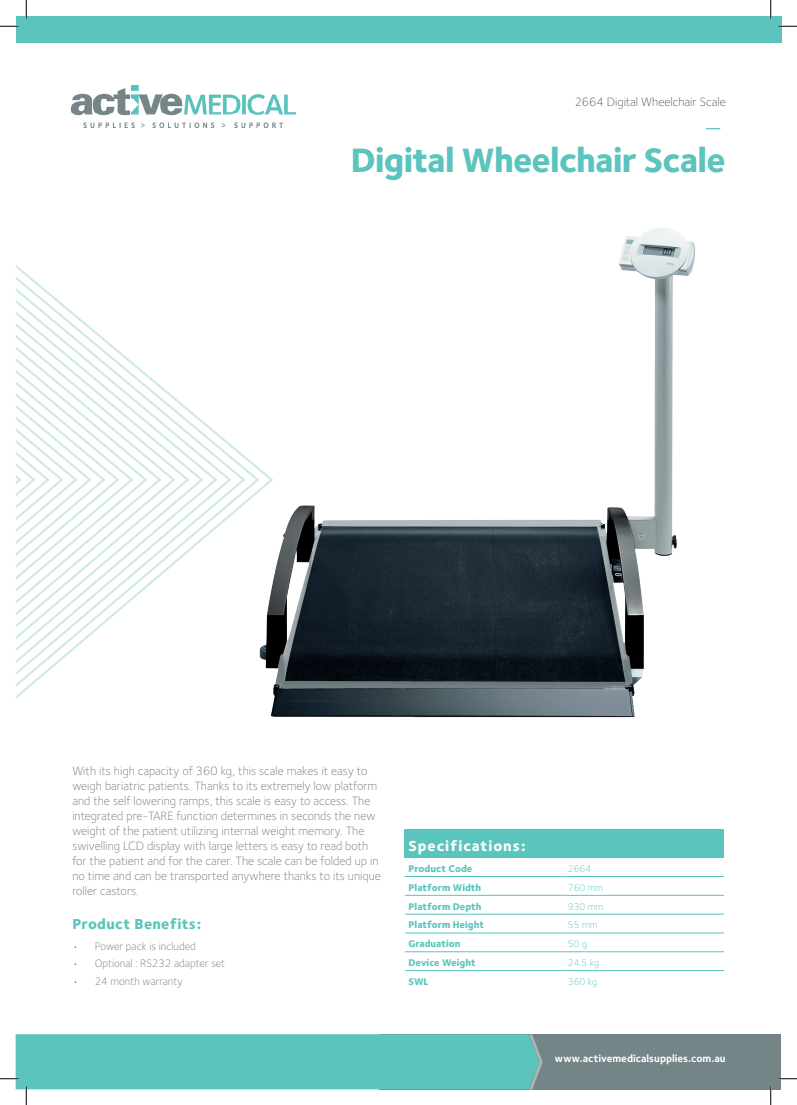
<style>
.page{position:relative;width:797px;height:1105px;background:#fff}
.page>*{position:absolute;margin:0;border:0;box-sizing:border-box;transform-origin:0 0}
.Product_Title{font:800 35px "Foundry Sterling";letter-spacing:-.02em;color:#5ac4bd}
.Product_Name{font:800 15px "Foundry Sterling";letter-spacing:.02em;color:#5ac4bd}
.t1{font:800 15px "Foundry Sterling";letter-spacing:.06em;color:#fff}
.Product_Name-2{font:300 12.5px/15px "Foundry Sterling";color:#707d7c}
.Product_Code{font:300 12.5px "Foundry Sterling";color:#57585a}
.t2{font:300 11.25px "Foundry Sterling";color:#707d7c}
.t3{font:700 10.62px "Foundry Sterling";color:#fff}
.Specs{font:800 10px "Foundry Sterling";color:#5ac4bd}
.Product_Name-3{font:800 10px "Foundry Sterling";color:#5ac4bd}
.Specs-2{font:300 10px "Foundry Sterling";color:#5ac4bd}
.Product_Name-4{font:300 10px "Foundry Sterling";color:#5ac4bd}
</style>
<div class="page">
<img style="left:71px;top:86px;width:225px;height:42px">
<div style="left:16px;top:16px;width:765px;height:27px;background:#5ac4bd"></div>
<svg style="left:16px;top:288px;width:225px;height:387px"></svg>
<svg style="left:16px;top:300px;width:215px;height:363px"></svg>
<svg style="left:16px;top:311px;width:201px;height:340px"></svg>
<svg style="left:16px;top:323px;width:187px;height:317px"></svg>
<svg style="left:16px;top:335px;width:173px;height:293px"></svg>
<svg style="left:16px;top:346px;width:159px;height:270px"></svg>
<svg style="left:16px;top:358px;width:145px;height:246px"></svg>
<svg style="left:16px;top:370px;width:131px;height:222px"></svg>
<div style="left:379px;top:1034px;width:402px;height:55px;background:#748588"></div>
<svg style="left:706px;top:128px;width:14px;height:1px"></svg>
<div style="left:405px;top:829px;width:319px;height:29px;background:#5ac4bd"></div>
<hr style="left:405px;top:876px;width:159px;height:1px;background:#5ac4bd">
<hr style="left:564px;top:876px;width:160px;height:1px;background:#5ac4bd">
<hr style="left:405px;top:895px;width:159px;height:1px;background:#5ac4bd">
<hr style="left:564px;top:895px;width:160px;height:1px;background:#5ac4bd">
<hr style="left:405px;top:914px;width:159px;height:1px;background:#5ac4bd">
<hr style="left:564px;top:914px;width:160px;height:1px;background:#5ac4bd">
<hr style="left:405px;top:933px;width:159px;height:1px;background:#5ac4bd">
<hr style="left:564px;top:933px;width:160px;height:1px;background:#5ac4bd">
<hr style="left:405px;top:951px;width:159px;height:1px;background:#5ac4bd">
<hr style="left:564px;top:951px;width:160px;height:1px;background:#5ac4bd">
<hr style="left:405px;top:970px;width:159px;height:1px;background:#5ac4bd">
<hr style="left:564px;top:970px;width:160px;height:1px;background:#5ac4bd">
<img style="left:241px;top:228px;width:454px;height:490px">
<svg style="left:0;top:25px;width:19px;height:2px"></svg>
<svg style="left:778px;top:25px;width:19px;height:2px"></svg>
<svg style="left:778px;top:1078px;width:19px;height:1px"></svg>
<svg style="left:25px;top:0;width:2px;height:19px"></svg>
<svg style="left:0;top:1034px;width:543px;height:71px"></svg>
<svg style="left:770px;top:0;width:1px;height:19px"></svg>
<svg style="left:770px;top:1086px;width:1px;height:19px"></svg>
<p class="Product_Code" style="left:574px;top:95px;width:152px">2664 Digital Wheelchair Scale</p>
<p class="Product_Title" style="left:351px;top:139px;width:376px">Digital Wheelchair Scale</p>
<p class="Product_Name-2" style="left:72px;top:764px;width:310px">With its high capacity of 360 kg, this scale makes it easy to weigh bariatric patients. Thanks to its extremely low platform and the self lowering ramps, this scale is easy to access. The integrated pre-TARE function determines in seconds the new weight of the patient utilizing internal weight memory. The swivelling LCD display with large letters is easy to read both for the patient and for the carer. The scale can be folded up in no time and can be transported anywhere thanks to its unique roller castors.</p>
<p class="Product_Name" style="left:72px;top:915px;width:130px">Product Benefits:</p>
<p class="t2" style="left:72px;top:940px;width:125px">• Power pack is included</p>
<p class="t2" style="left:72px;top:957px;width:154px">• Optional : RS232 adapter set</p>
<p class="t2" style="left:72px;top:974px;width:112px">• 24 month warranty</p>
<p class="t1" style="left:408px;top:836px;width:119px">Specifications:</p>
<p class="Product_Name-3" style="left:408px;top:862px;width:65px">Product Code</p>
<p class="Product_Name-4" style="left:568px;top:863px;width:25px">2664</p>
<p class="Product_Name-3" style="left:408px;top:881px;width:74px">Platform Width</p>
<p class="Product_Name-4" style="left:568px;top:881px;width:37px">760 mm</p>
<p class="Specs" style="left:408px;top:900px;width:75px">Platform Depth</p>
<p class="Specs-2" style="left:568px;top:900px;width:37px">930 mm</p>
<p class="Specs" style="left:408px;top:919px;width:77px">Platform Height</p>
<p class="Specs-2" style="left:568px;top:919px;width:31px">55 mm</p>
<p class="Specs" style="left:408px;top:937px;width:54px">Graduation</p>
<p class="Specs-2" style="left:568px;top:938px;width:21px">50 g</p>
<p class="Specs" style="left:408px;top:956px;width:69px">Device Weight</p>
<p class="Specs-2" style="left:568px;top:957px;width:33px">24.5 kg</p>
<p class="Specs" style="left:408px;top:975px;width:22px">SWL</p>
<p class="Specs-2" style="left:568px;top:976px;width:31px">360 kg</p>
<p class="t3" style="left:555px;top:1052px;width:172px">www.activemedicalsupplies.com.au</p>
</div>
